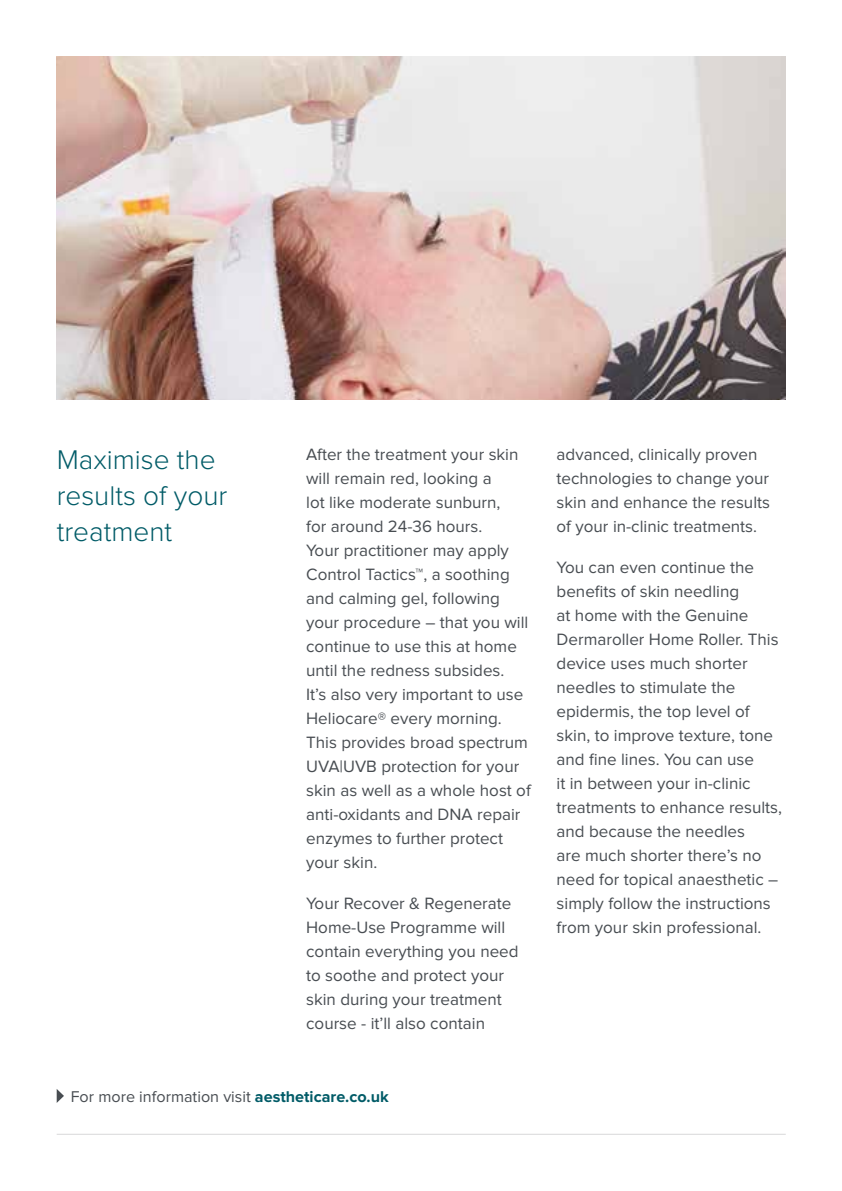
<style>
.page{position:relative;width:842px;height:1191px;background:#fff}
.page>*{position:absolute;margin:0;border:0;box-sizing:border-box;transform-origin:0 0}
.t1{font:300 28px/36px "Proxima Nova";color:#005b67}
.t2{font:17px/24px "Proxima Nova";color:#484d52}
.t3{font:16.2px "Proxima Nova";color:#484d52}
.s1{font-weight:700;color:#005b67}
</style>
<div class="page">
<hr style="left:57px;top:1133px;width:729px;height:1px;background:#d8d8d9">
<svg style="left:57px;top:1089px;width:7px;height:14px"></svg>
<img style="left:57px;top:57px;width:728px;height:343px">
<h1 class="t1" style="left:57px;top:442px;width:172px">Maximise the results of your treatment</h1>
<p class="t2" style="left:306px;top:443px;width:226px">After the treatment your skin will remain red, looking a<br>lot like moderate sunburn,<br>for around 24-36 hours.<br>Your practitioner may apply<br>Control Tactics™, a soothing and calming gel, following your procedure – that you will continue to use this at home until the redness subsides.<br>It’s also very important to use<br>Heliocare® every morning.<br>This provides broad spectrum<br>UVA|UVB protection for your skin as well as a whole host of anti-oxidants and DNA repair enzymes to further protect your skin.</p>
<p class="t2" style="left:306px;top:892px;width:214px">Your Recover &amp; Regenerate<br>Home-Use Programme will contain everything you need to soothe and protect your skin during your treatment course - it’ll also contain</p>
<p class="t3" style="left:71px;top:1088px;width:320px">For more information visit <span class="s1">aestheticare.co.uk</span></p>
<p class="t2" style="left:557px;top:443px;width:215px">advanced, clinically proven technologies to change your skin and enhance the results of your in-clinic treatments.</p>
<p class="t2" style="left:557px;top:556px;width:227px">You can even continue the benefits of skin needling<br>at home with the Genuine<br>Dermaroller Home Roller. This device uses much shorter needles to stimulate the epidermis, the top level of skin, to improve texture, tone and fine lines. You can use<br>it in between your in-clinic treatments to enhance results, and because the needles<br>are much shorter there’s no need for topical anaesthetic – simply follow the instructions from your skin professional.</p>
</div>
